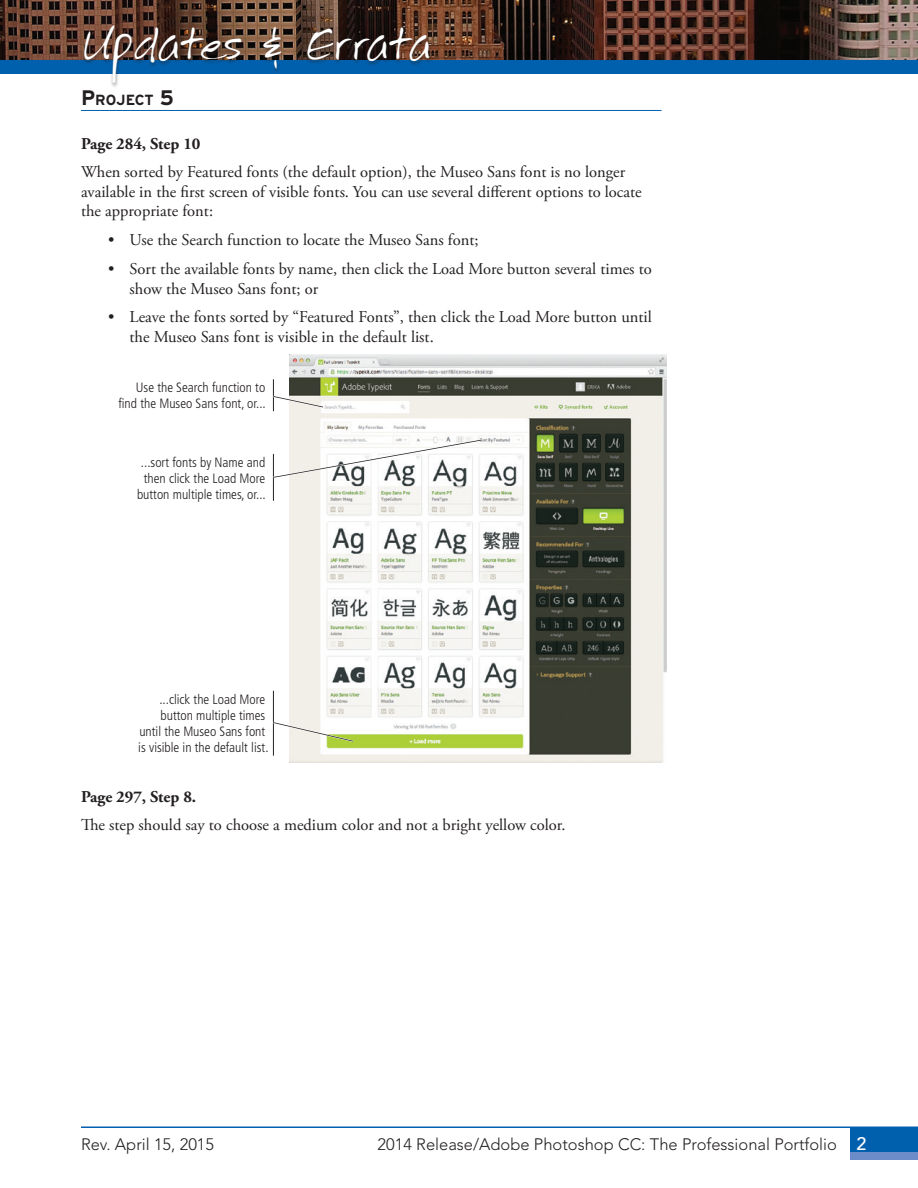
<style>
.page{position:relative;width:918px;height:1188px;background:#fff}
.page>*{position:absolute;margin:0;border:0;box-sizing:border-box;transform-origin:0 0}
.t1{font:45px "Victors Hand";letter-spacing:.02em;color:#fff}
.Exercise_Intro_Bulle{font:16.5px/19.8px "Adobe Garamond Pro";color:#231f20}
.Errata_explanation{font:16.5px/19.5px "Adobe Garamond Pro";color:#231f20}
.t2{font:300 16.5px "Avenir";color:#231f20}
.Errata_Page_Step_num{font:700 16.5px "Adobe Garamond Pro";color:#231f20}
.Exercise_Title{font:700 14.7px "Interstate";letter-spacing:-.005em;color:#231f20}
.t3{font:300 condensed 13.5px/16.2px "Frutiger";color:#231f20;text-align:right}
.s1{font-size:21px}
.s2{font-weight:500;font-size:18px;color:#fff}
</style>
<div class="page">
<img style="left:0;top:0;width:918px;height:61px">
<div style="left:0;top:61px;width:918px;height:13px;background:#0160ae"></div>
<div style="left:82px;top:24px;width:352px;height:64px;background:#231f20;opacity:.5"></div>
<hr style="left:81px;top:1126px;width:837px;height:2px;background:#0160ae">
<div style="left:850px;top:1127px;width:68px;height:33px;background:#0160ae"></div>
<div style="left:850px;top:1152px;width:68px;height:8px;background:#6b8cc8"></div>
<hr style="left:81px;top:110px;width:581px;height:1px;background:#0160ae">
<img style="left:290px;top:354px;width:376px;height:408px">
<hr style="left:273px;top:379px;width:1px;height:32px;background:#231f20">
<svg style="left:273px;top:396px;width:50px;height:12px"></svg>
<hr style="left:273px;top:454px;width:1px;height:47px;background:#231f20">
<svg style="left:273px;top:439px;width:209px;height:39px"></svg>
<hr style="left:273px;top:691px;width:1px;height:65px;background:#231f20">
<svg style="left:273px;top:722px;width:80px;height:20px"></svg>
<h1 class="t1" style="left:81px;top:18px;width:350px">Updates &amp; Errata</h1>
<p class="Exercise_Title" style="left:81px;top:91px;width:94px"><span class="s1">P</span>ROJECT <span class="s1">5</span></p>
<p class="Errata_Page_Step_num" style="left:81px;top:134px;width:121px">Page 284, Step 10</p>
<p class="Errata_explanation" style="left:81px;top:163px;width:562px">When sorted by Featured fonts (the default option), the Museo Sans font is no longer available in the first screen of visible fonts. You can use several different options to locate the appropriate font:</p>
<p class="Exercise_Intro_Bulle" style="left:108px;top:230px;width:372px">• Use the Search function to locate the Museo Sans font;</p>
<p class="Exercise_Intro_Bulle" style="left:130px;top:259px;width:524px;text-indent:-22px">• Sort the available fonts by name, then click the Load More button several times to show the Museo Sans font; or</p>
<p class="Exercise_Intro_Bulle" style="left:130px;top:308px;width:524px;text-indent:-22px">• Leave the fonts sorted by “Featured Fonts”, then click the Load More button until the Museo Sans font is visible in the default list.</p>
<p class="t3" style="left:118px;top:379px;width:149px">Use the Search function to find the Museo Sans font, or...</p>
<p class="t3" style="left:137px;top:454px;width:130px;text-align:center">...sort fonts by Name and then click the Load More button multiple times, or...</p>
<p class="t3" style="left:138px;top:691px;width:132px">...click the Load More button multiple times<br>until the Museo Sans font is visible in the default list.</p>
<p class="Errata_Page_Step_num" style="left:81px;top:787px;width:117px">Page 297, Step 8.</p>
<p class="Errata_explanation" style="left:81px;top:816px;width:486px">The step should say to choose a medium color and not a bright yellow color.</p>
<p class="t2" style="left:81px;top:1134px;width:135px">Rev. April 15, 2015</p>
<p class="t2" style="left:378px;top:1134px;width:490px">2014 Release/Adobe Photoshop CC: The Professional Portfolio <span class="s2">2</span></p>
</div>
